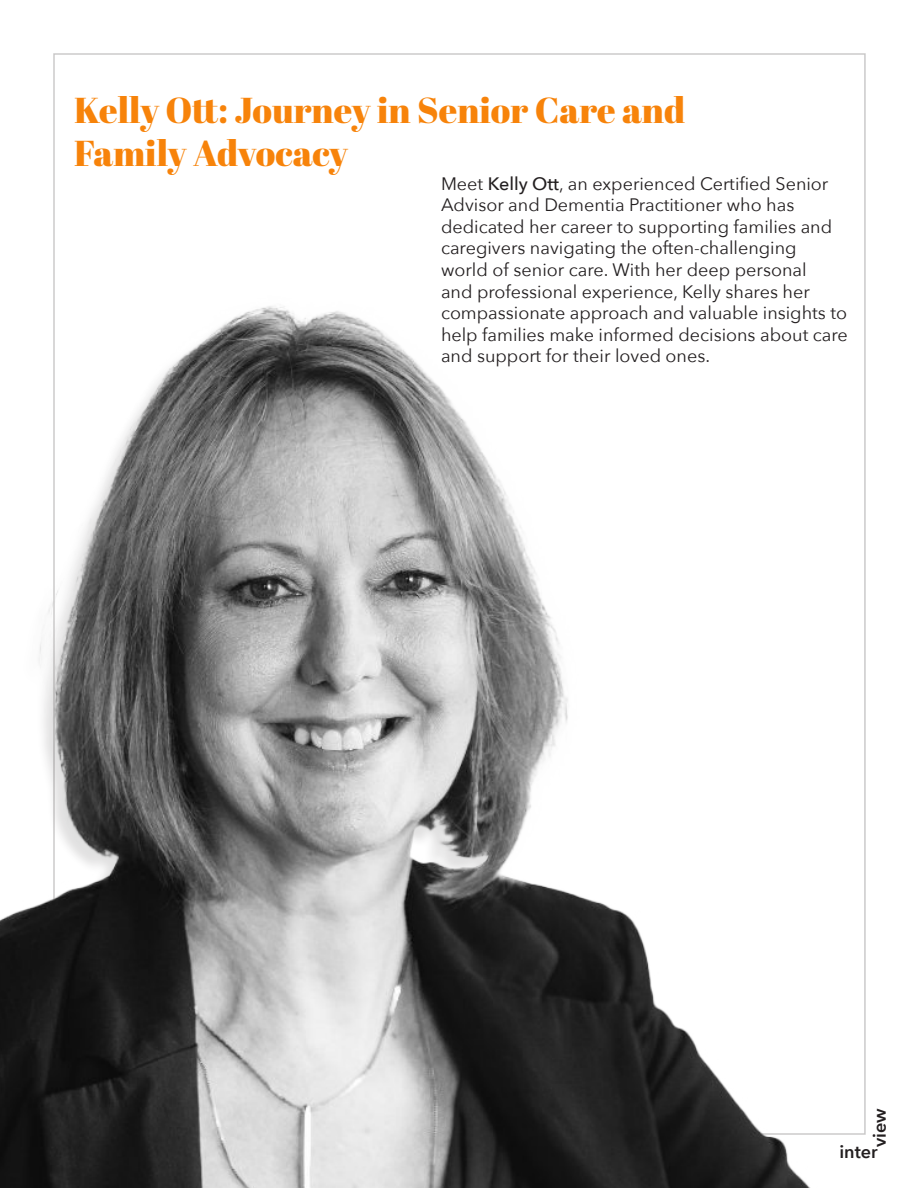
<style>
.page{position:relative;width:918px;height:1188px;background:#fff}
.page>*{position:absolute;margin:0;border:0;box-sizing:border-box;transform-origin:0 0}
.t1{font:36px/43.2px "Abril Fatface";color:#f7830a}
.t2{font:18px/21.6px "Avenir Next";color:#231f20}
.t3{font:600 18px "Avenir Next";color:#231f20}
.s1{font-weight:500}
</style>
<div class="page">
<img style="left:0;top:191px;width:866px;height:997px">
<p class="t1" style="left:74px;top:87px;width:612px">Kelly Ott: Journey in Senior Care and<br>Family Advocacy</p>
<p class="t2" style="left:441px;top:172px;width:408px">Meet <span class="s1">Kelly Ott</span>, an experienced Certified Senior Advisor and Dementia Practitioner who has dedicated her career to supporting families and caregivers navigating the often-challenging world of senior care. With her deep personal<br>and professional experience, Kelly shares her compassionate approach and valuable insights to help families make informed decisions about care and support for their loved ones.</p>
<p class="t3" style="left:864px;top:1147px;width:40px;rotate:-90deg">view</p>
<p class="t3" style="left:839px;top:1136px;width:40px">inter</p>
</div>
